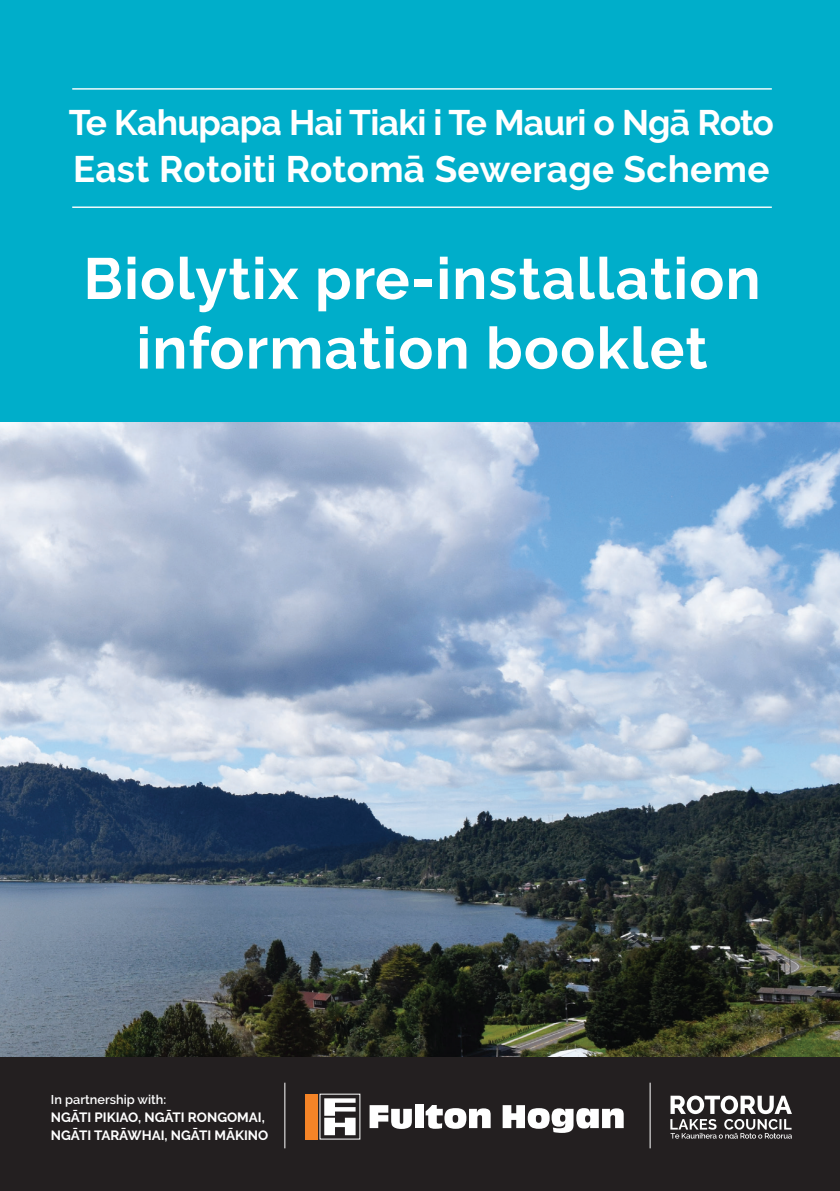
<style>
.page{position:relative;width:840px;height:1191px;background:#fff}
.page>*{position:absolute;margin:0;border:0;box-sizing:border-box;transform-origin:0 0}
.t1{font:700 58px/69.6px "Raleway";letter-spacing:.02em;color:#fff;text-align:center}
.t2{font:700 36.8px "Raleway";letter-spacing:.01em;color:#fff}
.t3{font:700 35.4px "Raleway";letter-spacing:-.02em;color:#fff}
.t4{font:700 13.4px/18.4px "Raleway";color:#fff}
.t5{font:600 12.8px "Raleway";color:#fff}
</style>
<div class="page">
<div style="left:0;top:0;width:839px;height:465px;background:#00aeca"></div>
<div style="left:0;top:1055px;width:839px;height:136px;background:#231f20"></div>
<svg style="left:670px;top:1095px;width:121px;height:43px"></svg>
<svg style="left:324px;top:1098px;width:31px;height:37px"></svg>
<div style="left:306px;top:1093px;width:12px;height:46px;background:#f58427"></div>
<svg style="left:369px;top:1105px;width:42px;height:24px"></svg>
<div style="left:415px;top:1104px;width:8px;height:24px;background:#fff"></div>
<svg style="left:425px;top:1105px;width:65px;height:23px"></svg>
<svg style="left:502px;top:1105px;width:121px;height:28px"></svg>
<hr style="left:72px;top:206px;width:699px;height:2px;background:#fff">
<hr style="left:72px;top:88px;width:699px;height:2px;background:#fff">
<hr style="left:649px;top:1082px;width:1px;height:66px;background:#fff">
<hr style="left:284px;top:1082px;width:1px;height:66px;background:#fff">
<img style="left:0;top:422px;width:839px;height:634px">
<p class="t3" style="left:69px;top:102px;width:706px">Te Kahupapa Hai Tiaki i Te Mauri o Ngā Roto</p>
<p class="t2" style="left:73px;top:148px;width:697px">East Rotoiti Rotomā Sewerage Scheme</p>
<p class="t1" style="left:83px;top:244px;width:678px">Biolytix pre-installation information booklet</p>
<p class="t5" style="left:51px;top:1091px;width:117px">In partnership with:</p>
<p class="t4" style="left:51px;top:1108px;width:219px">NGĀTI PIKIAO, NGĀTI RONGOMAI,<br>NGĀTI TARĀWHAI, NGĀTI MĀKINO</p>
</div>
